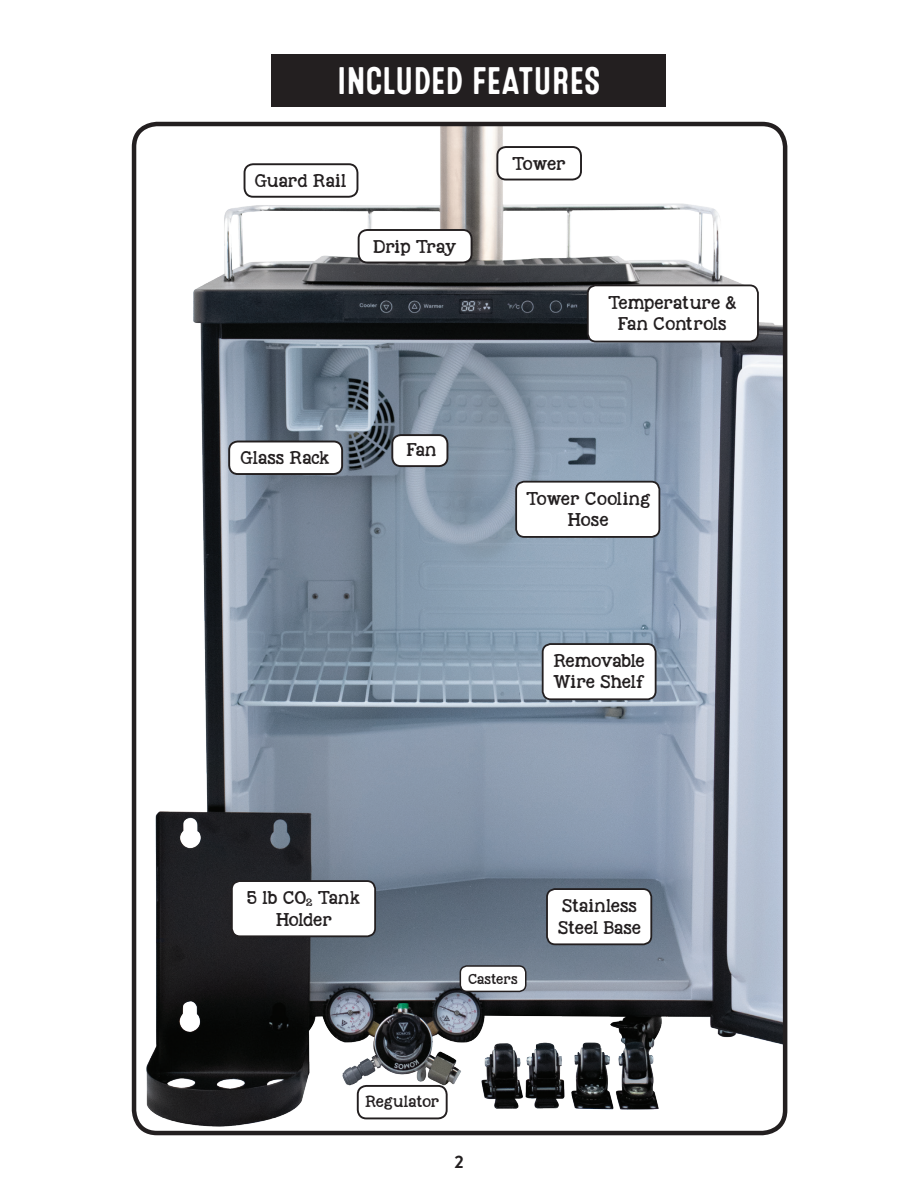
<style>
.page{position:relative;width:918px;height:1188px;background:#fff}
.page>*{position:absolute;margin:0;border:0;box-sizing:border-box;transform-origin:0 0}
.t1{font:38.4px "Microbrew Soft One";letter-spacing:-.02em;color:#fff}
.t2{font:700 18px "Brandon Grotesque";color:#231f20}
.t3{font:13.5px/21.1px "KG Nextto Me Solid";color:#231f20;text-align:center}
.t4{font:13.5px/21.1px "KG Nextto Me Solid";letter-spacing:-.035em;color:#231f20;text-align:center}
.t5{font:13.5px "KG Nextto Me Solid";letter-spacing:-.05em;color:#231f20}
.t6{font:11.85px "KG Nextto Me Solid";color:#231f20}
.t7{font:10.5px "KG Nextto Me Solid";color:#231f20}
</style>
<div class="page">
<img style="left:146px;top:124px;width:639px;height:1003px">
<div style="left:132px;top:122px;width:655px;height:1013px;border:4px solid #231f20;border-radius:23px"></div>
<div style="left:588px;top:285px;width:170px;height:57px;background:#fff;border-radius:8px"></div>
<div style="left:587px;top:284px;width:172px;height:58px;border:2px solid #231f20;border-radius:8px"></div>
<div style="left:232px;top:881px;width:143px;height:55px;background:#fff;border-radius:8px"></div>
<div style="left:231px;top:880px;width:145px;height:57px;border:2px solid #231f20;border-radius:8px"></div>
<div style="left:245px;top:164px;width:112px;height:33px;background:#fff;border-radius:9px"></div>
<div style="left:244px;top:163px;width:114px;height:35px;border:2px solid #231f20;border-radius:9px"></div>
<div style="left:359px;top:230px;width:113px;height:33px;background:#fff;border-radius:9px"></div>
<div style="left:358px;top:229px;width:115px;height:34px;border:2px solid #231f20;border-radius:9px"></div>
<div style="left:497px;top:147px;width:84px;height:33px;background:#fff;border-radius:9px"></div>
<div style="left:496px;top:146px;width:86px;height:34px;border:2px solid #231f20;border-radius:9px"></div>
<div style="left:392px;top:435px;width:55px;height:31px;background:#fff;border-radius:9px"></div>
<div style="left:391px;top:434px;width:57px;height:33px;border:2px solid #231f20;border-radius:9px"></div>
<div style="left:516px;top:482px;width:143px;height:55px;background:#fff;border-radius:8px"></div>
<div style="left:515px;top:481px;width:145px;height:57px;border:2px solid #231f20;border-radius:8px"></div>
<div style="left:547px;top:889px;width:104px;height:55px;background:#fff;border-radius:8px"></div>
<div style="left:546px;top:888px;width:106px;height:57px;border:2px solid #231f20;border-radius:8px"></div>
<div style="left:543px;top:644px;width:113px;height:55px;background:#fff;border-radius:8px"></div>
<div style="left:542px;top:643px;width:115px;height:57px;border:2px solid #231f20;border-radius:8px"></div>
<div style="left:229px;top:442px;width:113px;height:32px;background:#fff;border-radius:9px"></div>
<div style="left:228px;top:441px;width:115px;height:34px;border:2px solid #231f20;border-radius:9px"></div>
<div style="left:460px;top:966px;width:66px;height:25px;background:#fff;border-radius:7px"></div>
<div style="left:460px;top:965px;width:66px;height:27px;border:2px solid #231f20;border-radius:7px"></div>
<div style="left:358px;top:1086px;width:89px;height:32px;background:#fff;border-radius:9px"></div>
<div style="left:357px;top:1085px;width:91px;height:34px;border:2px solid #231f20;border-radius:9px"></div>
<div style="left:271px;top:54px;width:395px;height:52px;background:#231f20"></div>
<p class="t1" style="left:337px;top:58px;width:266px">INCLUDED FEATURES</p>
<p class="t3" style="left:255px;top:170px;width:93px">Guard Rail</p>
<p class="t3" style="left:373px;top:236px;width:85px">Drip Tray</p>
<p class="t3" style="left:241px;top:447px;width:91px">Glass Rack</p>
<p class="t3" style="left:406px;top:439px;width:32px">Fan</p>
<p class="t3" style="left:512px;top:153px;width:55px">Tower</p>
<p class="t3" style="left:608px;top:292px;width:130px">Temperature &amp;<br>Fan Controls</p>
<p class="t3" style="left:526px;top:488px;width:126px">Tower Cooling<br>Hose</p>
<p class="t5" style="left:554px;top:651px;width:93px">Removable</p>
<p class="t3" style="left:553px;top:671px;width:93px">Wire Shelf</p>
<p class="t4" style="left:247px;top:887px;width:115px">5 lb CO<sub>2</sub> Tank<br>Holder</p>
<p class="t3" style="left:562px;top:895px;width:76px">Stainless</p>
<p class="t3" style="left:558px;top:916px;width:84px">Steel Base</p>
<p class="t7" style="left:468px;top:971px;width:51px">Casters</p>
<p class="t6" style="left:365px;top:1093px;width:75px">Regulator</p>
<h2 class="t2" style="left:454px;top:1149px;width:11px">2</h2>
</div>
